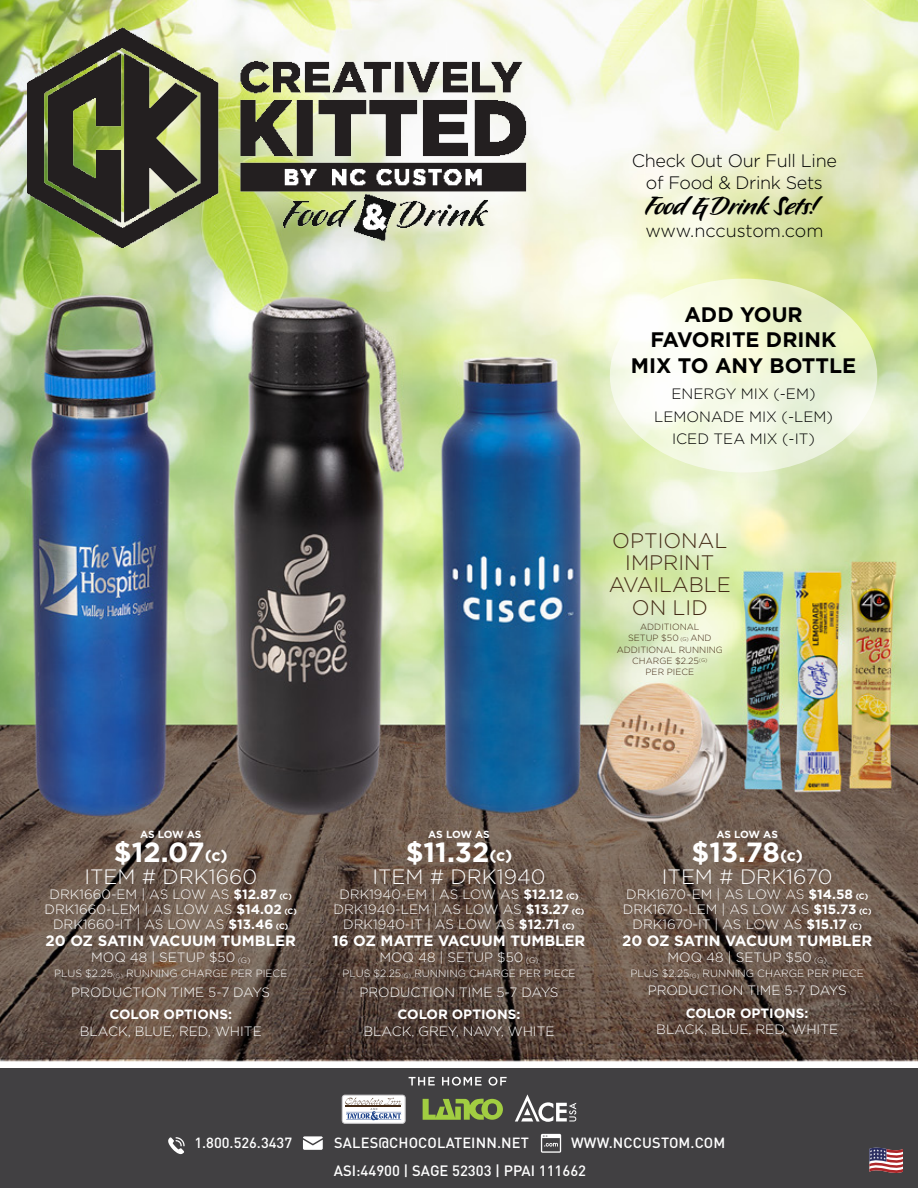
<style>
.page{position:relative;width:918px;height:1188px;background:#fff}
.page>*{position:absolute;margin:0;border:0;box-sizing:border-box;transform-origin:0 0}
.t1{font:900 30px "Pooper";letter-spacing:-.02em;color:#000}
.t2{font:700 27.75px "Gotham";color:#fff}
.t3{font:700 21px/25.2px "Gotham";color:#000;text-align:center}
.t4{font:300 21px/22.5px "Gotham";color:#442b16;text-align:center}
.t5{font:300 20.85px "Gotham";color:#fff}
.t6{font:300 18px/21.6px "Gotham";letter-spacing:-.02em;color:#000;text-align:center}
.t7{font:700 15px "Gotham";color:#fff}
.t8{font:300 15px/22.5px "Gotham";color:#000;text-align:center}
.t9{font:500 14.85px "DIN Pro";color:#fff}
.t10{font:500 14.55px "DIN Pro";letter-spacing:.01em;color:#fff}
.t11{font:300 13.5px/15px "Gotham";color:#fff;text-align:center}
.t12{font:700 13.5px "Gotham";color:#fff}
.t13{font:300 10.5px "Gotham";color:#fff}
.t14{font:700 10.35px "Gotham";letter-spacing:-.025em;color:#fff}
.t15{font:300 9px/11.2px "Gotham";color:#442b16;text-align:center}
.s1{font-size:5.25px}
.s2{font-size:16.2px}
.s3{font-weight:700}
.s4{font-weight:700;font-size:7.8px}
.s5{font-size:6.15px}
</style>
<div class="page">
<img style="left:0;top:0;width:918px;height:1069px">
<div style="left:0;top:1069px;width:918px;height:119px;background:#414042"></div>
<svg style="left:541px;top:1134px;width:20px;height:19px"></svg>
<svg style="left:168px;top:1137px;width:17px;height:17px"></svg>
<svg style="left:303px;top:1136px;width:20px;height:14px"></svg>
<svg style="left:869px;top:1147px;width:34px;height:26px"></svg>
<svg style="left:610px;top:279px;width:267px;height:193px"></svg>
<img style="left:19px;top:22px;width:517px;height:234px">
<div style="left:342px;top:1095px;width:63px;height:28px;background:#fff;border-radius:3px"></div>
<div style="left:342px;top:1095px;width:63px;height:29px;border:1px solid #c0bfc1;border-radius:3px"></div>
<svg style="left:345px;top:1098px;width:57px;height:23px"></svg>
<svg style="left:423px;top:1099px;width:80px;height:21px"></svg>
<svg style="left:515px;top:1094px;width:61px;height:28px"></svg>
<svg style="left:409px;top:1077px;width:26px;height:9px"></svg>
<svg style="left:442px;top:1077px;width:40px;height:9px"></svg>
<svg style="left:489px;top:1077px;width:18px;height:9px"></svg>
<h3 class="t6" style="left:632px;top:150px;width:206px">Check Out Our Full Line of Food &amp; Drink Sets</h3>
<h1 class="t1" style="left:646px;top:190px;width:178px">Food &amp; Drink Sets!</h1>
<h3 class="t6" style="left:645px;top:219px;width:180px">www.nccustom.com</h3>
<h3 class="t3" style="left:631px;top:302px;width:227px">ADD YOUR<br>FAVORITE DRINK<br>MIX TO ANY BOTTLE</h3>
<p class="t8" style="left:654px;top:382px;width:180px">ENERGY MIX (-EM)<br>LEMONADE MIX (-LEM)<br>ICED TEA MIX (-IT)</p>
<h3 class="t4" style="left:609px;top:529px;width:124px">OPTIONAL<br>IMPRINT<br>AVAILABLE<br>ON LID</h3>
<p class="t15" style="left:617px;top:621px;width:108px">ADDITIONAL<br>SETUP $50 <span class="s1">(G)</span> AND<br>ADDITIONAL RUNNING<br>CHARGE $2.25<sup>(G)<br></sup>PER PIECE</p>
<p class="t14" style="left:140px;top:828px;width:63px">AS LOW AS</p>
<h2 class="t2" style="left:114px;top:836px;width:115px">$12.07<span class="s2">(c)</span></h2>
<h3 class="t5" style="left:84px;top:866px;width:174px">ITEM # DRK1660</h3>
<p class="t11" style="left:45px;top:887px;width:254px">DRK1660-EM | AS LOW AS <span class="s3">$12.87</span> <span class="s4">(C)<br></span>DRK1660-LEM | AS LOW AS <span class="s3">$14.02</span> <span class="s4">(C)<br></span>DRK1660-IT | AS LOW AS <span class="s3">$13.46</span> <span class="s4">(C)</span></p>
<p class="t7" style="left:46px;top:932px;width:252px">20 OZ SATIN VACUUM TUMBLER</p>
<p class="t11" style="left:91px;top:950px;width:161px">MOQ 48 | SETUP $50 <sub>(G)</sub></p>
<p class="t13" style="left:54px;top:967px;width:235px">PLUS $2.25<span class="s5">(G)</span> RUNNING CHARGE PER PIECE</p>
<p class="t11" style="left:71px;top:984px;width:201px">PRODUCTION TIME 5-7 DAYS</p>
<p class="t12" style="left:109px;top:1007px;width:124px">COLOR OPTIONS:</p>
<p class="t11" style="left:80px;top:1023px;width:183px">BLACK, BLUE, RED, WHITE</p>
<p class="t14" style="left:428px;top:828px;width:63px">AS LOW AS</p>
<h2 class="t2" style="left:406px;top:836px;width:108px">$11.32<span class="s2">(c)</span></h2>
<h3 class="t5" style="left:372px;top:866px;width:175px">ITEM # DRK1940</h3>
<p class="t11" style="left:334px;top:887px;width:252px">DRK1940-EM | AS LOW AS <span class="s3">$12.12</span> <span class="s4">(C)<br></span>DRK1940-LEM | AS LOW AS <span class="s3">$13.27</span> <span class="s4">(C)<br></span>DRK1940-IT | AS LOW AS <span class="s3">$12.71</span> <span class="s4">(C)</span></p>
<p class="t7" style="left:333px;top:932px;width:254px">16 OZ MATTE VACUUM TUMBLER</p>
<p class="t11" style="left:379px;top:950px;width:161px">MOQ 48 | SETUP $50 <sub>(G)</sub></p>
<p class="t13" style="left:342px;top:967px;width:235px">PLUS $2.25<span class="s5">(G)</span> RUNNING CHARGE PER PIECE</p>
<p class="t11" style="left:359px;top:984px;width:201px">PRODUCTION TIME 5-7 DAYS</p>
<p class="t12" style="left:398px;top:1007px;width:124px">COLOR OPTIONS:</p>
<p class="t11" style="left:364px;top:1023px;width:192px">BLACK, GREY, NAVY, WHITE</p>
<p class="t14" style="left:716px;top:828px;width:63px">AS LOW AS</p>
<h2 class="t2" style="left:692px;top:836px;width:113px">$13.78<span class="s2">(c)</span></h2>
<h3 class="t5" style="left:662px;top:866px;width:172px">ITEM # DRK1670</h3>
<p class="t11" style="left:623px;top:887px;width:250px">DRK1670-EM | AS LOW AS <span class="s3">$14.58</span> <span class="s4">(C)<br></span>DRK1670-LEM | AS LOW AS <span class="s3">$15.73</span> <span class="s4">(C)<br></span>DRK1670-IT | AS LOW AS <span class="s3">$15.17</span> <span class="s4">(C)</span></p>
<p class="t7" style="left:622px;top:932px;width:252px">20 OZ SATIN VACUUM TUMBLER</p>
<p class="t11" style="left:668px;top:950px;width:161px">MOQ 48 | SETUP $50 <sub>(G)</sub></p>
<p class="t13" style="left:631px;top:967px;width:235px">PLUS $2.25<span class="s5">(G)</span> RUNNING CHARGE PER PIECE</p>
<p class="t11" style="left:648px;top:983px;width:201px">PRODUCTION TIME 5-7 DAYS</p>
<p class="t12" style="left:686px;top:1005px;width:124px">COLOR OPTIONS:</p>
<p class="t11" style="left:656px;top:1022px;width:183px">BLACK, BLUE, RED, WHITE</p>
<p class="t10" style="left:194px;top:1132px;width:99px">1.800.526.3437</p>
<p class="t10" style="left:334px;top:1132px;width:196px">SALES@CHOCOLATEINN.NET</p>
<p class="t10" style="left:571px;top:1132px;width:156px">WWW.NCCUSTOM.COM</p>
<p class="t9" style="left:334px;top:1161px;width:254px">ASI:44900 | SAGE 52303 | PPAI 111662</p>
</div>
